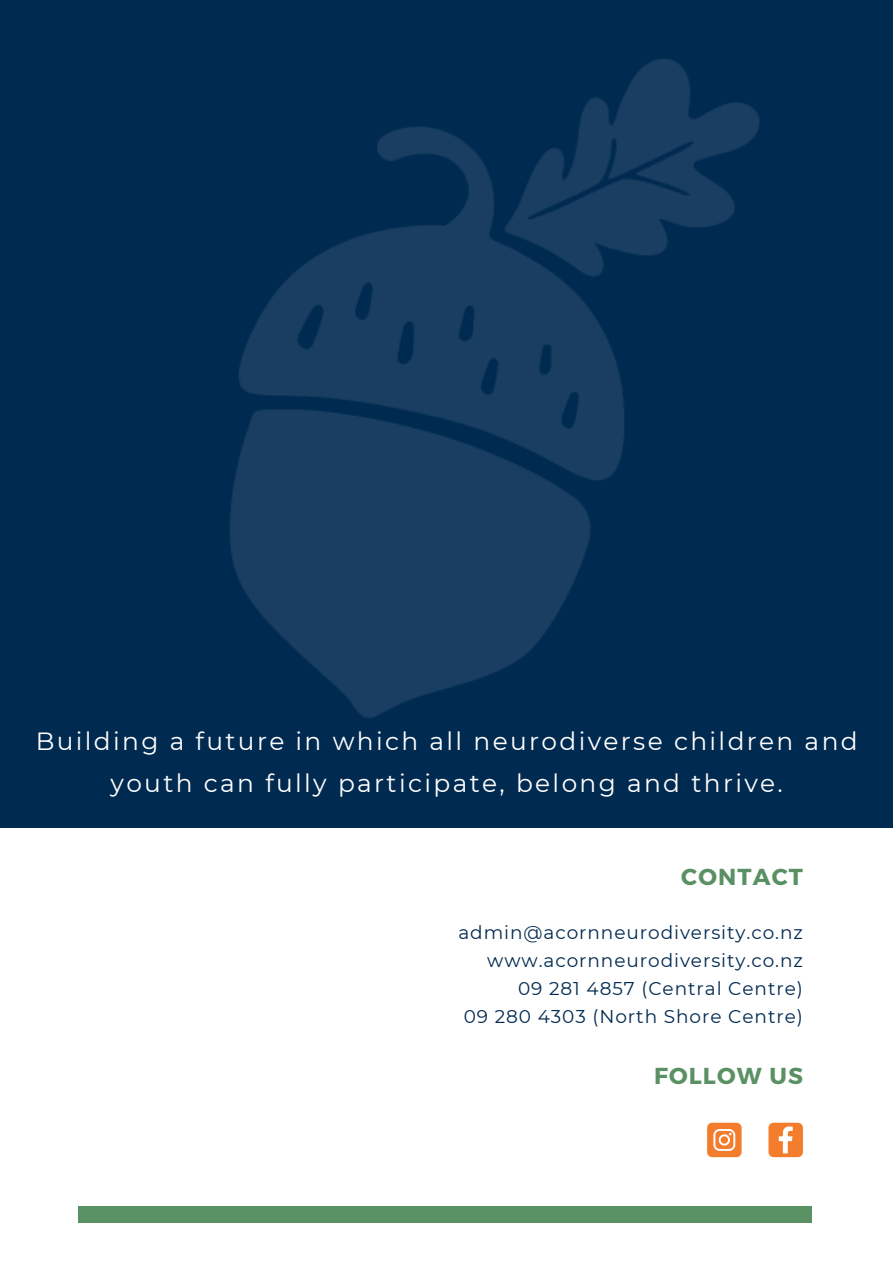
<style>
.page{position:relative;width:893px;height:1264px;background:#fff}
.page>*{position:absolute;margin:0;border:0;box-sizing:border-box;transform-origin:0 0}
.t1{font:24.9px/42.8px "Montserrat";letter-spacing:.095em;color:#fff;text-align:center}
.t2{font:700 23.1px "Montserrat";letter-spacing:.05em;color:#5a9164}
.t3{font:18.45px "Montserrat";letter-spacing:.05em;color:#002a50}
</style>
<div class="page">
<div style="left:78px;top:1206px;width:734px;height:16px;background:#5a9164"></div>
<div style="left:0;top:0;width:892px;height:828px;background:#002a50"></div>
<svg style="left:768px;top:1122px;width:34px;height:35px"></svg>
<svg style="left:707px;top:1122px;width:34px;height:35px"></svg>
<img style="left:229px;top:59px;width:531px;height:659px">
<p class="t1" style="left:36px;top:719px;width:823px">Building a future in which all neurodiverse children and youth can fully participate, belong and thrive.</p>
<p class="t2" style="left:681px;top:862px;width:123px">CONTACT</p>
<p class="t3" style="left:458px;top:920px;width:346px">admin@acornneurodiversity.co.nz</p>
<h2 class="t3" style="left:487px;top:948px;width:317px">www.acornneurodiversity.co.nz</h2>
<h1 class="t3" style="left:518px;top:977px;width:286px">09 281 4857 (Central Centre)</h1>
<p class="t3" style="left:463px;top:1005px;width:341px">09 280 4303 (North Shore Centre)</p>
<p class="t2" style="left:654px;top:1060px;width:150px">FOLLOW US</p>
</div>
